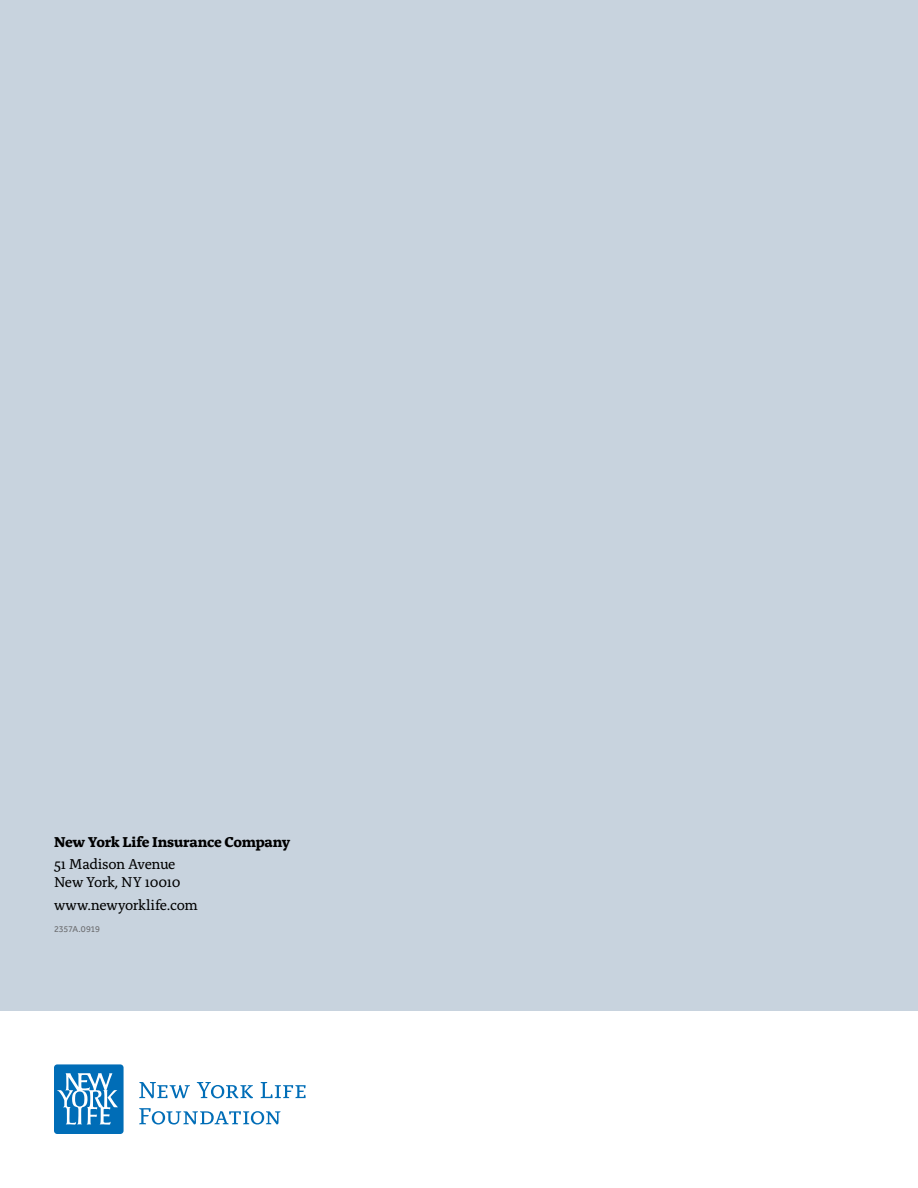
<style>
.page{position:relative;width:918px;height:1188px;background:#fff}
.page>*{position:absolute;margin:0;border:0;box-sizing:border-box;transform-origin:0 0}
.t1{font:15px/18px "Alda OT";letter-spacing:-.025em;color:#000}
.t2{font:700 15px "Alda OT";letter-spacing:-.02em;color:#000}
.t3{font:9px "Effra";letter-spacing:-.025em;color:#6d6e71}
</style>
<div class="page">
<div style="left:0;top:0;width:918px;height:1010px;background:#c8d3de"></div>
<svg style="left:54px;top:1064px;width:70px;height:70px;background:#388cc6"></svg>
<svg style="left:139px;top:1108px;width:142px;height:17px"></svg>
<svg style="left:139px;top:1082px;width:167px;height:16px"></svg>
<p class="t2" style="left:54px;top:836px;width:238px">New York Life Insurance Company</p>
<p class="t1" style="left:54px;top:857px;width:128px">51 Madison Avenue<br>New York, NY 10010</p>
<p class="t1" style="left:54px;top:897px;width:145px">www.newyorklife.com</p>
<p class="t3" style="left:54px;top:924px;width:48px">2357A.0919</p>
</div>
